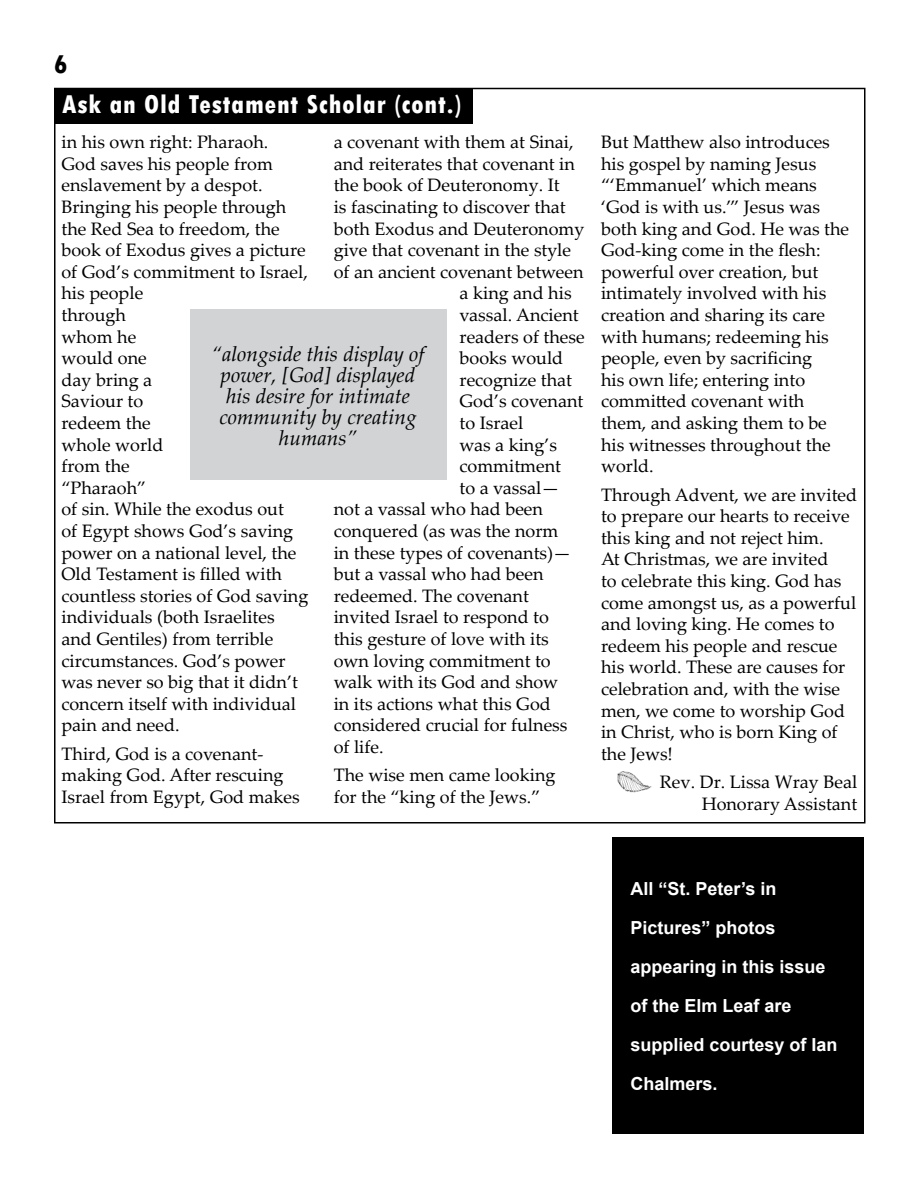
<style>
.page{position:relative;width:918px;height:1188px;background:#fff}
.page>*{position:absolute;margin:0;border:0;box-sizing:border-box;transform-origin:0 0}
.t1{font:800 condensed 27px "Tw Cen";letter-spacing:.03em;color:#fff}
.t2{font:800 condensed 27px "Tw Cen";color:#000}
.t3{font:italic 21px/21px "Palatino Linotype";color:#000;text-align:center}
.t4{font:18px/21.6px "Palatino Linotype";color:#000}
.t5{font:700 18px/39px "Arial";color:#fff}
</style>
<div class="page">
<div style="left:55px;top:88px;width:418px;height:35px;background:#000"></div>
<img style="left:617px;top:772px;width:35px;height:21px">
<div style="left:190px;top:310px;width:256px;height:170px;background:#d1d3d4"></div>
<div style="left:612px;top:837px;width:252px;height:297px;background:#000"></div>
<h1 class="t2" style="left:54px;top:48px;width:15px">6</h1>
<h1 class="t1" style="left:62px;top:88px;width:401px">Ask an Old Testament Scholar (cont.)</h1>
<p class="t4" style="left:62px;top:131px;width:248px">in his own right: Pharaoh.<br>God saves his people from enslavement by a despot.<br>Bringing his people through the Red Sea to freedom, the book of Exodus gives a picture of God’s commitment to Israel, his people<br>through<br>whom he<br>would one<br>day bring a<br>Saviour to<br>redeem the<br>whole world<br>from the<br>“Pharaoh”<br>of sin. While the exodus out<br>of Egypt shows God’s saving power on a national level, the<br>Old Testament is filled with countless stories of God saving individuals (both Israelites and Gentiles) from terrible circumstances. God’s power was never so big that it didn’t concern itself with individual pain and need.</p>
<p class="t4" style="left:62px;top:742px;width:240px">Third, God is a covenant&shy;making God. After rescuing<br>Israel from Egypt, God makes</p>
<p class="t4" style="left:334px;top:131px;width:241px">a covenant with them at Sinai,</p>
<p class="t4" style="left:334px;top:152px;width:243px">and reiterates that covenant in</p>
<p class="t4" style="left:334px;top:174px;width:227px">the book of Deuteronomy. It</p>
<p class="t4" style="left:334px;top:195px;width:233px">is fascinating to discover that</p>
<p class="t4" style="left:334px;top:217px;width:252px">both Exodus and Deuteronomy</p>
<p class="t4" style="left:334px;top:239px;width:239px">give that covenant in the style</p>
<p class="t4" style="left:334px;top:260px;width:251px">of an ancient covenant between</p>
<p class="t4" style="left:460px;top:282px;width:114px">a king and his</p>
<p class="t4" style="left:460px;top:303px;width:121px">vassal. Ancient</p>
<p class="t4" style="left:460px;top:325px;width:127px">readers of these</p>
<p class="t4" style="left:460px;top:347px;width:105px">books would</p>
<p class="t4" style="left:460px;top:368px;width:114px">recognize that</p>
<p class="t4" style="left:460px;top:390px;width:125px">God’s covenant</p>
<p class="t4" style="left:460px;top:411px;width:65px">to Israel</p>
<p class="t4" style="left:460px;top:433px;width:99px">was a king’s</p>
<p class="t4" style="left:460px;top:455px;width:103px">commitment</p>
<p class="t4" style="left:460px;top:476px;width:101px">to a vassal—</p>
<p class="t4" style="left:334px;top:498px;width:211px">not a vassal who had been</p>
<p class="t4" style="left:334px;top:519px;width:226px">conquered (as was the norm</p>
<p class="t4" style="left:334px;top:541px;width:239px">in these types of covenants)—</p>
<p class="t4" style="left:334px;top:563px;width:211px">but a vassal who had been</p>
<p class="t4" style="left:334px;top:584px;width:197px">redeemed. The covenant</p>
<p class="t4" style="left:334px;top:606px;width:217px">invited Israel to respond to</p>
<p class="t4" style="left:334px;top:627px;width:217px">this gesture of love with its</p>
<p class="t4" style="left:334px;top:649px;width:219px">own loving commitment to</p>
<p class="t4" style="left:334px;top:671px;width:226px">walk with its God and show</p>
<p class="t4" style="left:334px;top:692px;width:219px">in its actions what this God</p>
<p class="t4" style="left:334px;top:714px;width:235px">considered crucial for fulness</p>
<p class="t4" style="left:334px;top:735px;width:51px">of life.</p>
<p class="t4" style="left:334px;top:764px;width:223px">The wise men came looking for the “king of the Jews.”</p>
<p class="t3" style="left:212px;top:342px;width:214px">“alongside this display of power, [God] displayed his desire for intimate community by creating humans”</p>
<p class="t4" style="left:601px;top:131px;width:250px">But Matthew also introduces his gospel by naming Jesus “‘Emmanuel’ which means ‘God is with us.’” Jesus was both king and God. He was the<br>God-king come in the flesh: powerful over creation, but intimately involved with his creation and sharing its care with humans; redeeming his people, even by sacrificing<br>his own life; entering into committed covenant with them, and asking them to be his witnesses throughout the world.</p>
<p class="t4" style="left:601px;top:483px;width:258px">Through Advent, we are invited to prepare our hearts to receive this king and not reject him.<br>At Christmas, we are invited<br>to celebrate this king. God has come amongst us, as a powerful and loving king. He comes to redeem his people and rescue his world. These are causes for celebration and, with the wise men, we come to worship God in Christ, who is born King of the Jews!</p>
<p class="t4" style="left:660px;top:770px;width:199px;text-align:right">Rev. Dr. Lissa Wray Beal<br>Honorary Assistant</p>
<p class="t5" style="left:630px;top:870px;width:209px">All “St. Peter’s in<br>Pictures” photos appearing in this issue of the Elm Leaf are supplied courtesy of Ian<br>Chalmers.</p>
</div>
